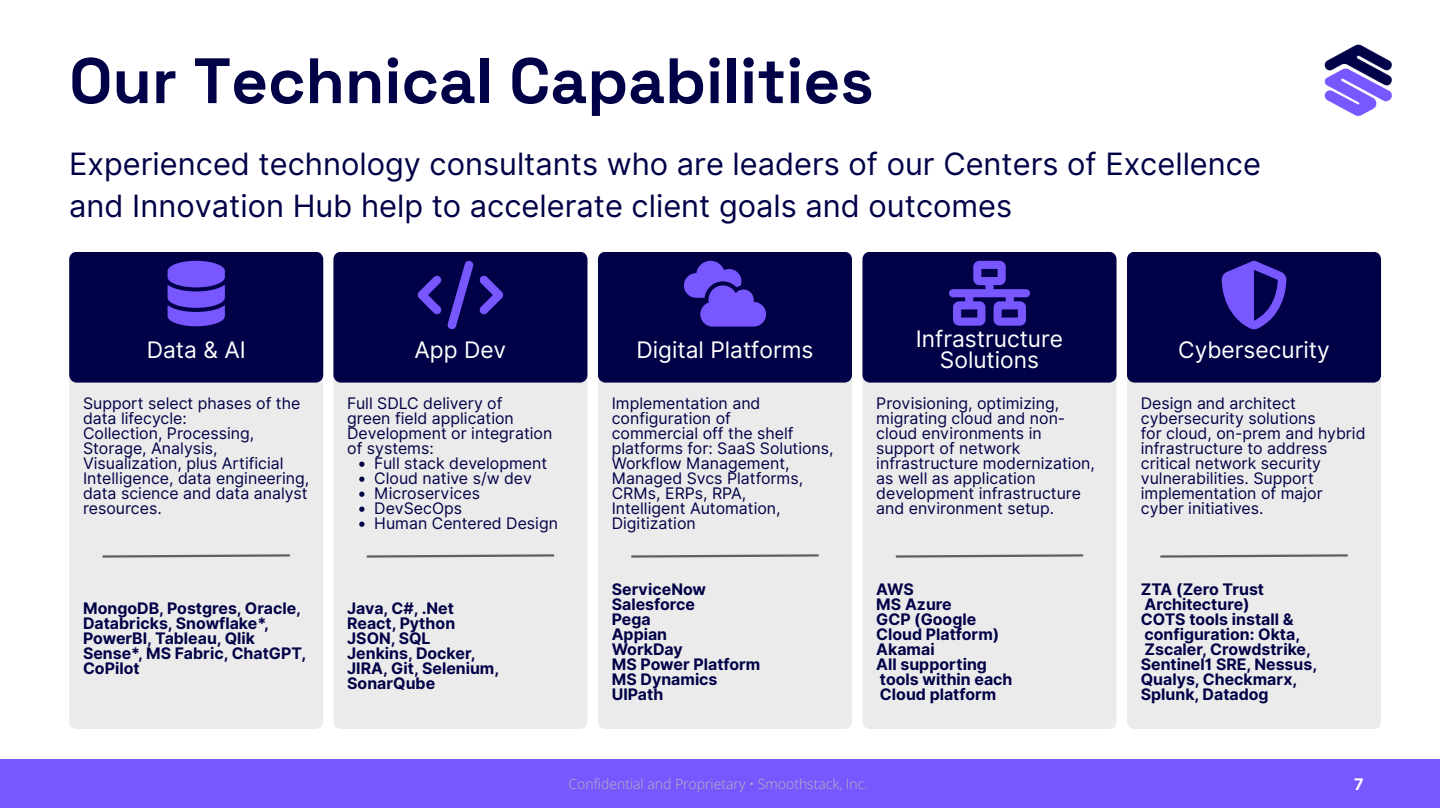
<style>
.page{position:relative;width:1440px;height:810px;background:#fff}
.page>*{position:absolute;margin:0;border:0;box-sizing:border-box;transform-origin:0 0}
.t1{font:700 64px "Space Grotesk";color:#010147}
.t2{font:30.8px/42px "Inter";color:#010147}
.t3{font:22.8px/21px "Inter";color:#fff;text-align:center}
.t4{font:700 16px "Inter";color:#fff}
.t5{font:15.9px/15px "Inter";color:#010147}
.t6{font:700 15.9px/15px "Inter";color:#010147}
.t7{font:300 14px "Open Sans";color:#b7b7b7}
</style>
<div class="page">
<div style="left:0;top:759px;width:1440px;height:49px;background:#7857ff"></div>
<img style="left:1324px;top:44px;width:68px;height:73px">
<div style="left:69px;top:383px;width:254px;height:346px;background:#ebebeb"></div>
<svg style="left:100px;top:553px;width:192px;height:6px"></svg>
<svg style="left:69px;top:252px;width:254px;height:131px;background:#0d0a58"></svg>
<div style="left:333px;top:383px;width:254px;height:346px;background:#ebebeb"></div>
<div style="left:333px;top:252px;width:254px;height:131px;background:#010147"></div>
<svg style="left:364px;top:553px;width:192px;height:6px"></svg>
<svg style="left:359px;top:462px;width:5px;height:5px"></svg>
<svg style="left:359px;top:477px;width:5px;height:5px"></svg>
<svg style="left:359px;top:492px;width:5px;height:5px"></svg>
<svg style="left:359px;top:507px;width:5px;height:5px"></svg>
<svg style="left:359px;top:522px;width:5px;height:5px"></svg>
<div style="left:598px;top:383px;width:254px;height:346px;background:#ebebeb"></div>
<svg style="left:598px;top:252px;width:254px;height:131px;background:#0d0a59"></svg>
<svg style="left:629px;top:553px;width:192px;height:6px"></svg>
<div style="left:862px;top:383px;width:255px;height:346px;background:#ebebeb"></div>
<svg style="left:862px;top:252px;width:255px;height:131px;background:#0c0956"></svg>
<svg style="left:894px;top:553px;width:191px;height:6px"></svg>
<div style="left:1127px;top:383px;width:254px;height:346px;background:#ebebeb"></div>
<svg style="left:1127px;top:252px;width:254px;height:131px;background:#0a0855"></svg>
<svg style="left:1158px;top:553px;width:192px;height:6px"></svg>
<h1 class="t1" style="left:69px;top:34px;width:806px">Our Technical Capabilities</h1>
<h2 class="t2" style="left:69px;top:143px;width:1193px">Experienced technology consultants who are leaders of our Centers of Excellence and Innovation Hub help to accelerate client goals and outcomes</h2>
<h3 class="t3" style="left:147px;top:339px;width:100px">Data &amp; AI</h3>
<p class="t5" style="left:83px;top:396px;width:228px">Support select phases of the data lifecycle:<br>Collection, Processing,<br>Storage, Analysis,<br>Visualization, plus Artificial<br>Intelligence, data engineering, data science and data analyst resources.</p>
<p class="t6" style="left:83px;top:601px;width:225px">MongoDB, Postgres , Oracle,<br>Databricks , Snowflake*,<br>PowerBI , Tableau, Qlik<br>Sense*, MS Fabric, ChatGPT,<br>CoPilot</p>
<h3 class="t3" style="left:415px;top:339px;width:93px">App Dev</h3>
<p class="t5" style="left:347px;top:396px;width:207px">Full SDLC delivery of<br>green field application<br>Development or integration of systems:</p>
<p class="t5" style="left:374px;top:456px;width:185px">Full stack development<br>Cloud native s/w dev<br>Microservices<br>DevSecOps<br>Human Centered Design</p>
<p class="t6" style="left:347px;top:601px;width:153px">Java, C#, .Net<br>React, Python<br>JSON, SQL<br>Jenkins, Docker,<br>JIRA, Git, Selenium,<br>SonarQube</p>
<h3 class="t3" style="left:636px;top:339px;width:179px">Digital Platforms</h3>
<p class="t5" style="left:612px;top:396px;width:223px">Implementation and configuration of<br>commercial off the shelf platforms for: SaaS Solutions,<br>Workflow Management,<br>Managed Svcs Platforms,<br>CRMs, ERPs, RPA,<br>Intelligent Automation,<br>Digitization</p>
<p class="t6" style="left:612px;top:582px;width:150px">ServiceNow<br>Salesforce<br>Pega<br>Appian<br>WorkDay<br>MS Power Platform<br>MS Dynamics<br>UIPath</p>
<h3 class="t3" style="left:916px;top:329px;width:149px">Infrastructure<br>Solutions</h3>
<p class="t5" style="left:876px;top:396px;width:220px">Provisioning, optimizing, migrating cloud and non&shy;cloud environments in support of network infrastructure modernization, as well as application development infrastructure and environment setup.</p>
<p class="t6" style="left:876px;top:582px;width:138px">AWS<br>MS Azure<br>GCP (Google<br>Cloud Platform)<br>Akamai<br>All supporting tools within each<br>Cloud platform</p>
<p class="t7" style="left:569px;top:774px;width:301px">Confidential and Proprietary • Smoothstack, Inc.</p>
<h3 class="t3" style="left:1178px;top:339px;width:153px">Cybersecurity</h3>
<p class="t5" style="left:1141px;top:396px;width:226px">Design and architect cybersecurity solutions<br>for cloud, on-prem and hybrid infrastructure to address critical network security vulnerabilities. Support implementation of major cyber initiatives .</p>
<p class="t6" style="left:1141px;top:582px;width:178px">ZTA (Zero Trust<br>Architecture)<br>COTS tools install &amp; configuration: Okta,<br>Zscaler, Crowdstrike,<br>Sentinel1 SRE, Nessus,<br>Qualys, Checkmarx,<br>Splunk, Datadog</p>
<p class="t4" style="left:1354px;top:773px;width:11px">7</p>
</div>
